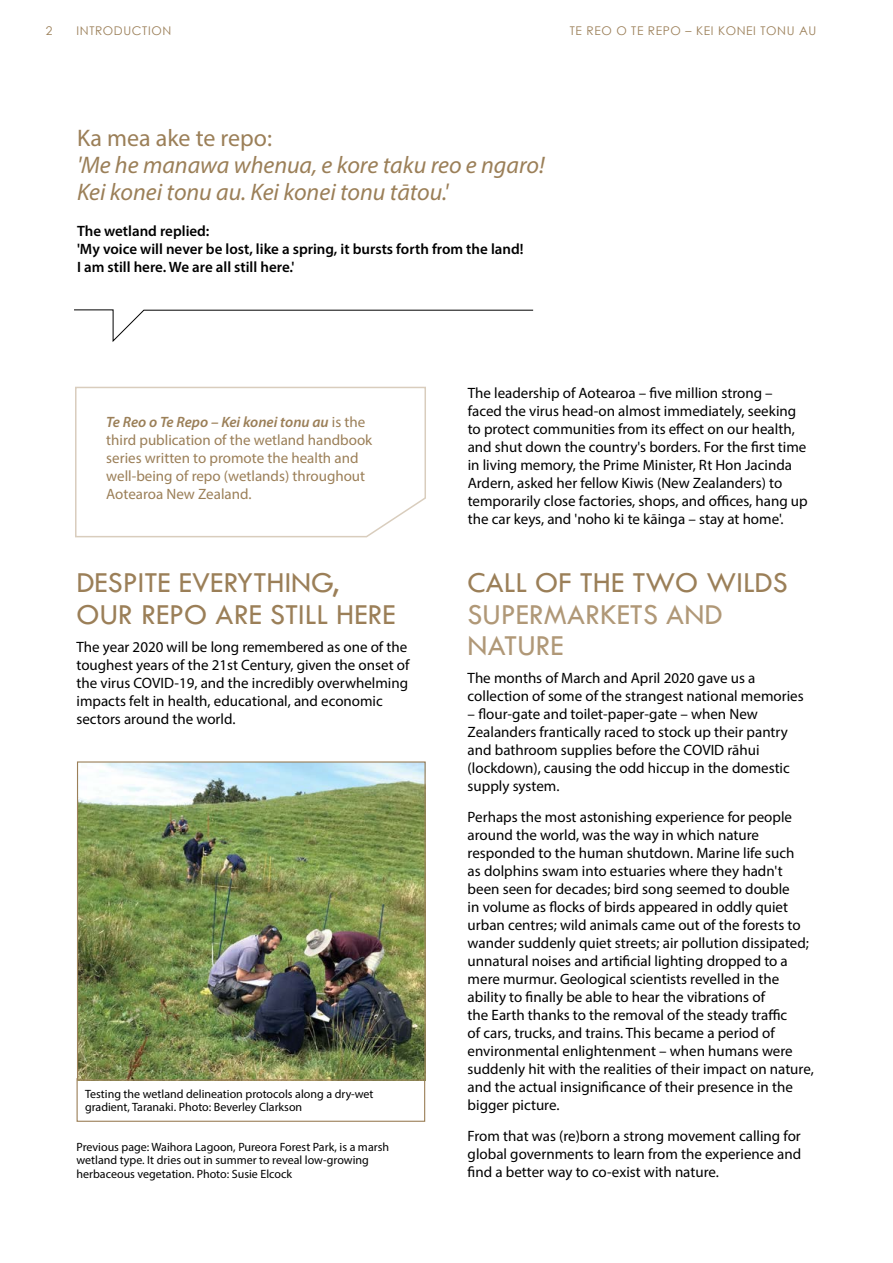
<style>
.page{position:relative;width:893px;height:1263px;background:#fff}
.page>*{position:absolute;margin:0;border:0;box-sizing:border-box;transform-origin:0 0}
.t1{font:30px/31.5px "Tw Cen";color:#9b7f58}
.t2{font:30px/31.5px "Tw Cen";color:#b09877}
.t3{font:italic 24px/27px "Myriad Pro";color:#9b7f58}
.t4{font:24px "Myriad Pro";color:#9b7f58}
.t5{font:15px/18px "Myriad Pro";color:#000}
.t6{font:15px/18px "Myriad Pro";color:#9b7f58}
.t7{font:600 15px/18px "Myriad Pro";color:#000}
.t8{font:12px/13.5px "Myriad Pro";color:#000}
.t9{font:12px "Century Gothic";letter-spacing:.05em;color:#9b7f58}
.s1{font-weight:600;font-style:italic}
</style>
<div class="page">
<div style="left:77px;top:1078px;width:348px;height:44px;background:#fff;border:1px solid #9b7f58"></div>
<svg style="left:75px;top:386px;width:351px;height:152px"></svg>
<svg style="left:74px;top:309px;width:459px;height:33px"></svg>
<img style="left:79px;top:763px;width:345px;height:315px">
<div style="left:77px;top:761px;width:349px;height:319px;border:1px solid #9b7f58"></div>
<p class="t9" style="left:46px;top:22px;width:8px">2</p>
<p class="t9" style="left:77px;top:22px;width:96px">INTRODUCTION</p>
<p class="t9" style="left:570px;top:22px;width:248px">TE REO O TE REPO – KEI KONEI TONU AU</p>
<h2 class="t4" style="left:77px;top:123px;width:197px">Ka mea ake te repo:</h2>
<h2 class="t3" style="left:77px;top:151px;width:469px">'Me he manawa whenua, e kore taku reo e ngaro!<br>Kei konei tonu au. Kei konei tonu tātou.'</h2>
<p class="t7" style="left:77px;top:222px;width:448px">The wetland replied:<br>'My voice will never be lost, like a spring, it bursts forth from the land!<br>I am still here. We are all still here.'</p>
<p class="t6" style="left:106px;top:413px;width:267px"><span class="s1">Te Reo o Te Repo – Kei konei tonu au</span> is the third publication of the wetland handbook series written to promote the health and well-being of repo (wetlands) throughout Aotearoa New Zealand.</p>
<h1 class="t1" style="left:77px;top:567px;width:321px">DESPITE EVERYTHING,<br>OUR REPO ARE STILL HERE</h1>
<p class="t5" style="left:77px;top:638px;width:334px">The year 2020 will be long remembered as one of the toughest years of the 21st Century, given the onset of the virus COVID-19, and the incredibly overwhelming impacts felt in health, educational, and economic sectors around the world.</p>
<p class="t8" style="left:85px;top:1087px;width:290px">Testing the wetland delineation protocols along a dry-wet gradient, Taranaki. Photo: Beverley Clarkson</p>
<p class="t8" style="left:77px;top:1140px;width:314px">Previous page: Waihora Lagoon, Pureora Forest Park, is a marsh wetland type. It dries out in summer to reveal low-growing herbaceous vegetation. Photo: Susie Elcock</p>
<p class="t5" style="left:468px;top:384px;width:342px">The leadership of Aotearoa – five million strong – faced the virus head-on almost immediately, seeking to protect communities from its effect on our health, and shut down the country's borders. For the first time in living memory, the Prime Minister, Rt Hon Jacinda Ardern, asked her fellow Kiwis (New Zealanders) to temporarily close factories, shops, and offices, hang up the car keys, and 'noho ki te kāinga – stay at home'.</p>
<h1 class="t1" style="left:468px;top:567px;width:322px">CALL OF THE TWO WILDS</h1>
<h1 class="t2" style="left:468px;top:598px;width:256px">SUPERMARKETS AND<br>NATURE</h1>
<p class="t5" style="left:468px;top:669px;width:337px">The months of March and April 2020 gave us a collection of some of the strangest national memories</p>
<p class="t5" style="left:468px;top:705px;width:324px">– flour-gate and toilet-paper-gate – when New Zealanders frantically raced to stock up their pantry and bathroom supplies before the COVID rāhui (lockdown), causing the odd hiccup in the domestic supply system.</p>
<p class="t5" style="left:468px;top:808px;width:348px">Perhaps the most astonishing experience for people around the world, was the way in which nature responded to the human shutdown. Marine life such<br>as dolphins swam into estuaries where they hadn't been seen for decades; bird song seemed to double<br>in volume as flocks of birds appeared in oddly quiet urban centres; wild animals came out of the forests to wander suddenly quiet streets; air pollution dissipated; unnatural noises and artificial lighting dropped to a mere murmur. Geological scientists revelled in the ability to finally be able to hear the vibrations of<br>the Earth thanks to the removal of the steady traffic<br>of cars, trucks, and trains. This became a period of environmental enlightenment – when humans were suddenly hit with the realities of their impact on nature, and the actual insignificance of their presence in the bigger picture.</p>
<p class="t5" style="left:468px;top:1127px;width:335px;text-align:justify">From that was (re)born a strong movement calling for global governments to learn from the experience and find a better way to co-exist with nature.</p>
</div>
